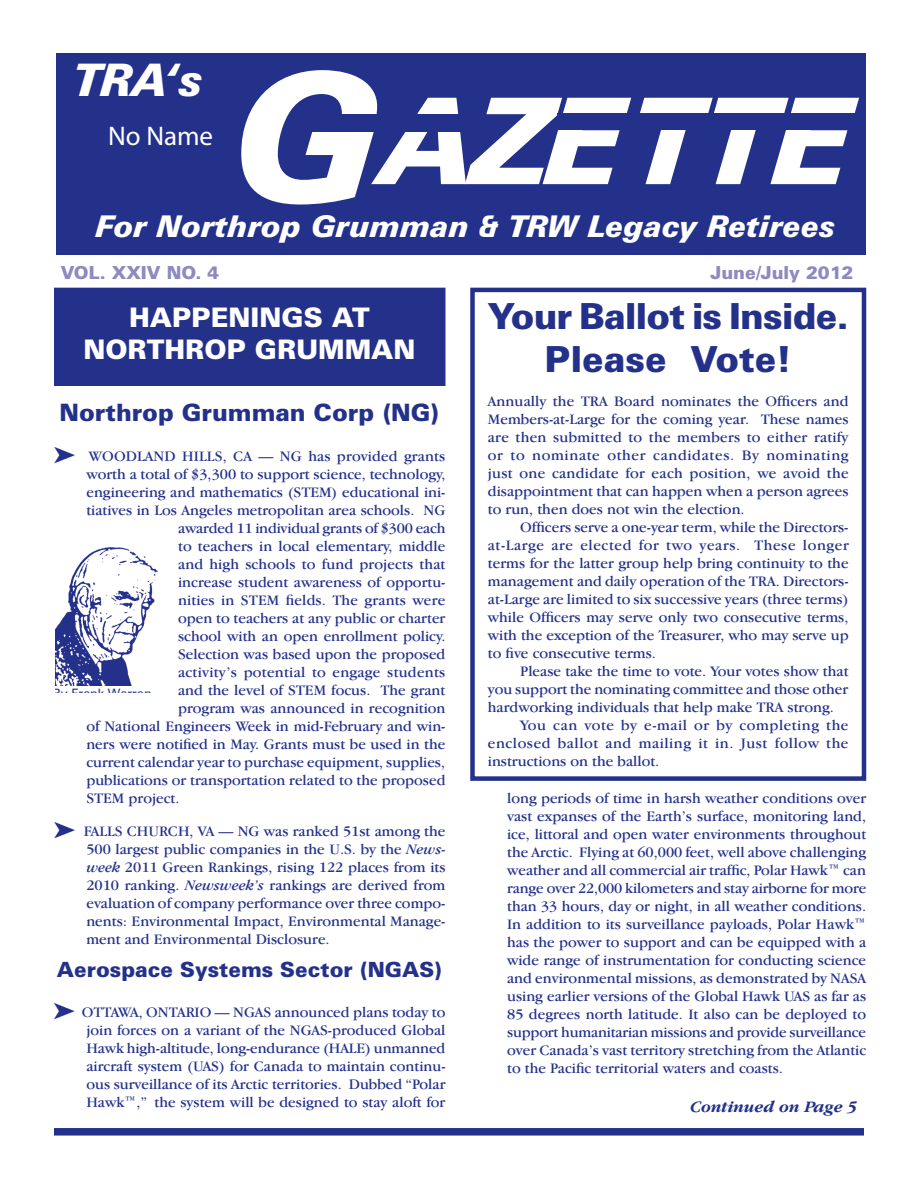
<style>
.page{position:relative;width:918px;height:1188px;background:#fff}
.page>*{position:absolute;margin:0;border:0;box-sizing:border-box;transform-origin:0 0}
.t1{font:italic 900 120px "Zurich BT";color:#fff}
.t2{font:italic 900 45px "Zurich BT";color:#fff}
.t3{font:900 36px/43.2px "Zurich BT";letter-spacing:-.02em;color:#24318b;text-align:center}
.t4{font:italic 900 30px "Zurich BT";color:#fff}
.t5{font:900 27px/32.4px "Zurich BT";color:#fff;text-align:center}
.t6{font:italic 27px "Zurich BT";color:#fff}
.t7{font:900 24px "Zurich BT";color:#24318b}
.t8{font:900 21px "Zurich BT";color:#24318b}
.t9{font:900 18px "Zurich BT";color:#8c8abe}
.t10{font:italic 700 16.5px "Garamond IT Cby BT";color:#24318b}
.t11{font:15px/18px "Garamond IT Cby BT";color:#24318b;text-align:justify}
.t12{font:15px "Garamond IT Cby BT";letter-spacing:.035em;color:#24318b}
.t13{font:15px "Garamond IT Cby BT";letter-spacing:-.03em;color:#24318b}
.t14{font:12.9px "Zurich BT";color:#24318b}
.s1{font-size:180px}
.s2{font-style:italic}
</style>
<div class="page">
<div style="left:54px;top:1128px;width:810px;height:8px;background:#24318b"></div>
<img style="left:55px;top:547px;width:103px;height:138px">
<div style="left:57px;top:53px;width:809px;height:202px;background:#24318b"></div>
<div style="left:54px;top:288px;width:392px;height:98px;background:#24318b"></div>
<div style="left:470px;top:288px;width:396px;height:493px;border:4px solid #24318b"></div>
<h2 class="t2" style="left:75px;top:53px;width:130px">TRA‘s</h2>
<h3 class="t6" style="left:108px;top:123px;width:107px">No Name</h3>
<h1 class="t1" style="left:235px;top:68px;width:623px"><span class="s1">G</span>AZETTE</h1>
<h3 class="t4" style="left:96px;top:208px;width:741px">For Northrop Grumman &amp; TRW Legacy Retirees</h3>
<p class="t9" style="left:61px;top:262px;width:160px">VOL. XXIV NO. 4</p>
<p class="t9" style="left:711px;top:262px;width:144px">June/July 2012</p>
<h3 class="t5" style="left:83px;top:301px;width:334px">HAPPENINGS AT<br>NORTHROP GRUMMAN</h3>
<h3 class="t3" style="left:488px;top:294px;width:362px">Your Ballot is Inside.<br>Please Vote!</h3>
<p class="t11" style="left:488px;top:392px;width:362px">Annually the TRA Board nominates the Officers and Members-at-Large for the coming year. These names are then submitted to the members to either ratify or to nominate other candidates. By nominating just one candidate for each position, we avoid the disappointment that can happen when a person agrees to run, then does not win the election.</p>
<p class="t11" style="left:488px;top:518px;width:362px;text-indent:32px">Officers serve a one-year term, while the Directors&shy;at-Large are elected for two years. These longer terms for the latter group help bring continuity to the management and daily operation of the TRA. Directors&shy;at-Large are limited to six successive years (three terms) while Officers may serve only two consecutive terms, with the exception of the Treasurer, who may serve up to five consecutive terms.</p>
<p class="t11" style="left:520px;top:662px;width:330px">Please take the time to vote. Your votes show that</p>
<p class="t11" style="left:488px;top:680px;width:362px">you support the nominating committee and those other</p>
<p class="t11" style="left:488px;top:698px;width:347px">hardworking individuals that help make TRA strong.</p>
<p class="t12" style="left:520px;top:717px;width:330px">You can vote by e-mail or by completing the</p>
<p class="t12" style="left:488px;top:735px;width:362px">enclosed ballot and mailing it in. Just follow the</p>
<p class="t11" style="left:488px;top:752px;width:173px">instructions on the ballot.</p>
<h3 class="t7" style="left:60px;top:398px;width:382px">Northrop Grumman Corp (NG)</h3>
<p class="t11" style="left:89px;top:447px;width:358px">WOODLAND HILLS, CA — NG has provided grants</p>
<p class="t11" style="left:86px;top:465px;width:361px">worth a total of $3,300 to support science, technology,</p>
<p class="t11" style="left:86px;top:483px;width:361px">engineering and mathematics (STEM) educational ini-</p>
<p class="t11" style="left:86px;top:501px;width:361px">tiatives in Los Angeles metropolitan area schools. NG</p>
<p class="t11" style="left:178px;top:519px;width:269px">awarded 11 individual grants of $300 each</p>
<p class="t11" style="left:178px;top:537px;width:269px">to teachers in local elementary, middle</p>
<p class="t11" style="left:178px;top:555px;width:269px">and high schools to fund projects that</p>
<p class="t11" style="left:178px;top:573px;width:269px">increase student awareness of opportu-</p>
<p class="t11" style="left:178px;top:591px;width:269px">nities in STEM fields. The grants were</p>
<p class="t11" style="left:178px;top:609px;width:269px">open to teachers at any public or charter</p>
<p class="t11" style="left:178px;top:627px;width:269px">school with an open enrollment policy.</p>
<p class="t11" style="left:178px;top:645px;width:269px">Selection was based upon the proposed</p>
<p class="t11" style="left:178px;top:663px;width:269px">activity’s potential to engage students</p>
<p class="t11" style="left:178px;top:681px;width:269px">and the level of STEM focus. The grant</p>
<p class="t11" style="left:178px;top:699px;width:269px">program was announced in recognition</p>
<p class="t11" style="left:86px;top:717px;width:361px">of National Engineers Week in mid-February and win-</p>
<p class="t11" style="left:86px;top:735px;width:361px">ners were notified in May. Grants must be used in the</p>
<p class="t11" style="left:86px;top:753px;width:360px">current calendar year to purchase equipment, supplies,</p>
<p class="t11" style="left:86px;top:771px;width:361px">publications or transportation related to the proposed</p>
<p class="t11" style="left:86px;top:789px;width:95px">STEM project.</p>
<p class="t11" style="left:84px;top:822px;width:363px">FALLS CHURCH, VA — NG was ranked 51st among the 500 largest public companies in the U.S. by the <span class="s2">News&shy;week</span> 2011 Green Rankings, rising 122 places from its 2010 ranking. <span class="s2">Newsweek’s</span> rankings are derived from evaluation of company performance over three compo&shy;nents: Environmental Impact, Environmental Manage&shy;ment and Environmental Disclosure.</p>
<h3 class="t8" style="left:57px;top:956px;width:387px">Aerospace Systems Sector (NGAS)</h3>
<p class="t13" style="left:82px;top:1003px;width:86px">OTTAWA, Ontario</p>
<p class="t14" style="left:52px;top:686px;width:101px">By Frank Warren</p>
<p class="t11" style="left:507px;top:788px;width:361px">long periods of time in harsh weather conditions over vast expanses of the Earth’s surface, monitoring land, ice, littoral and open water environments throughout the Arctic. Flying at 60,000 feet, well above challenging weather and all commercial air traffic, Polar Hawk™ can range over 22,000 kilometers and stay airborne for more than 33 hours, day or night, in all weather conditions.<br>In addition to its surveillance payloads, Polar Hawk™ has the power to support and can be equipped with a wide range of instrumentation for conducting science and environmental missions, as demonstrated by NASA using earlier versions of the Global Hawk UAS as far as 85 degrees north latitude. It also can be deployed to support humanitarian missions and provide surveillance over Canada’s vast territory stretching from the Atlantic to the Pacific territorial waters and coasts.</p>
<p class="t11" style="left:86px;top:1003px;width:361px;text-indent:128px">— NGAS announced plans today to join forces on a variant of the NGAS-produced Global Hawk high-altitude, long-endurance (HALE) unmanned aircraft system (UAS) for Canada to maintain continu&shy;ous surveillance of its Arctic territories. Dubbed “Polar Hawk™,” the system will be designed to stay aloft for</p>
<p class="t10" style="left:691px;top:1097px;width:168px">Continued on Page 5</p>
</div>
